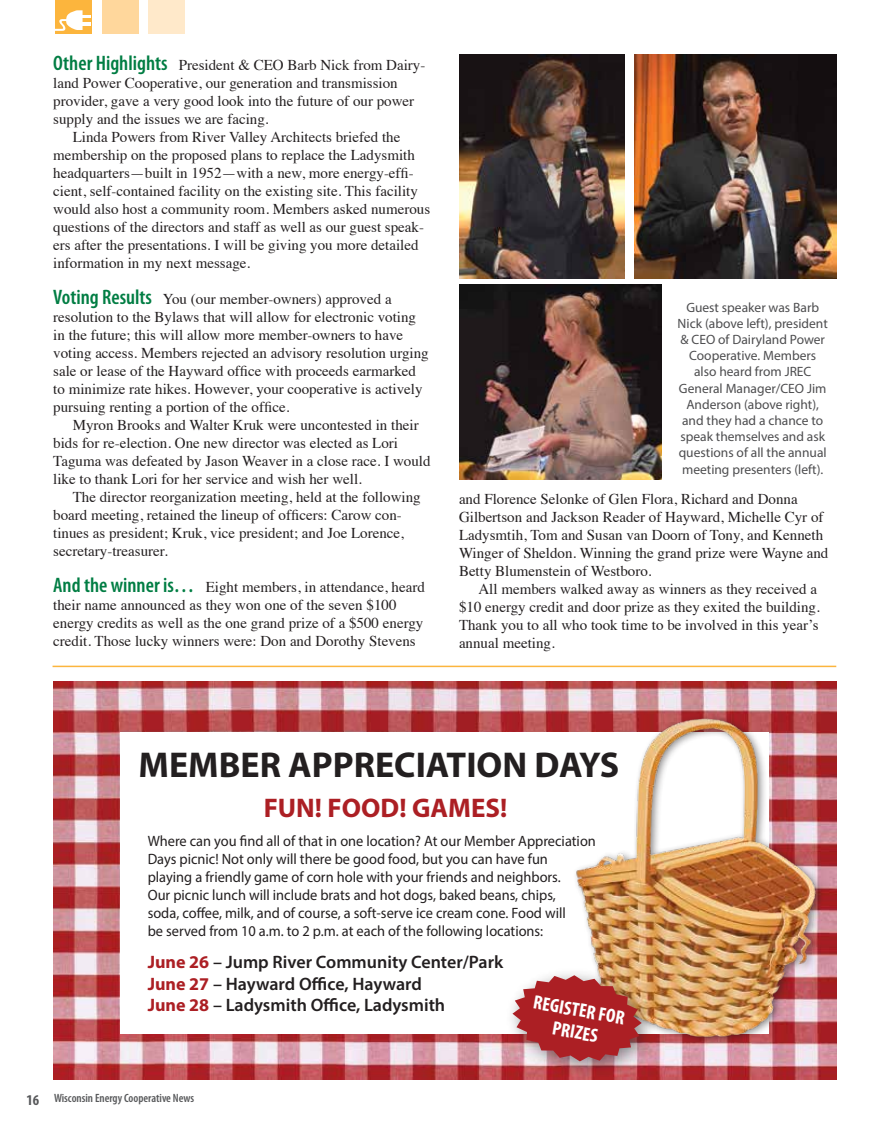
<style>
.page{position:relative;width:891px;height:1134px;background:#fff}
.page>*{position:absolute;margin:0;border:0;box-sizing:border-box;transform-origin:0 0}
.t1{font:700 36px "Myriad Pro";color:#231f20}
.t2{font:700 27px "Myriad Pro";color:#ac1f24}
.t3{font:700 condensed 19.5px/22.5px "Myriad Pro";color:#fff;text-align:center}
.t4{font:600 18px/21.6px "Myriad Pro";color:#231f20}
.t5{font:15px/18px "Times";color:#231f20}
.t6{font:15px/18px "Myriad Pro";color:#231f20;scale:.96 1}
.t7{font:13.5px/16.2px "Myriad Pro";color:#4d4d4f;text-align:center}
.t8{font:600 condensed 12px "Myriad Pro";color:#58595b}
.s1{font-family:"Myriad Pro";font-weight:600;font-stretch:condensed;font-size:21px;color:#007d43}
.s2{font-weight:700;color:#ac1f24}
.s3{font-weight:700;font-size:15px}
</style>
<div class="page">
<img style="left:54px;top:681px;width:783px;height:398px">
<div style="left:56px;top:0;width:36px;height:34px;background:#fcb53d"></div>
<div style="left:102px;top:0;width:37px;height:34px;background:#ffd79c"></div>
<div style="left:148px;top:0;width:37px;height:34px;background:#ffe9ca"></div>
<svg style="left:55px;top:10px;width:35px;height:21px"></svg>
<img style="left:459px;top:54px;width:165px;height:224px">
<img style="left:635px;top:54px;width:202px;height:224px">
<img style="left:459px;top:285px;width:203px;height:195px">
<div style="left:120px;top:732px;width:649px;height:301px;background:#fff"></div>
<img style="left:523px;top:689px;width:314px;height:387px">
<div style="left:504px;top:966px;width:155px;height:114px;background:#231f20;opacity:.5"></div>
<img style="left:512px;top:975px;width:130px;height:86px">
<hr style="left:53px;top:666px;width:783px;height:1px;background:#fcb53d">
<p class="t5" style="left:53px;top:54px;width:374px"><span class="s1">Other Highlights</span> President &amp; CEO Barb Nick from Dairy-</p>
<p class="t5" style="left:53px;top:72px;width:346px">land Power Cooperative, our generation and transmission</p>
<p class="t5" style="left:53px;top:90px;width:362px">provider, gave a very good look into the future of our power</p>
<p class="t5" style="left:53px;top:108px;width:217px">supply and the issues we are facing.</p>
<p class="t5" style="left:73px;top:126px;width:329px">Linda Powers from River Valley Architects briefed the</p>
<p class="t5" style="left:53px;top:144px;width:363px">membership on the proposed plans to replace the Ladysmith</p>
<p class="t5" style="left:53px;top:162px;width:362px">headquarters—built in 1952—with a new, more energy-effi-</p>
<p class="t5" style="left:53px;top:180px;width:366px">cient, self-contained facility on the existing site. This facility</p>
<p class="t5" style="left:53px;top:198px;width:379px">would also host a community room. Members asked numerous</p>
<p class="t5" style="left:53px;top:216px;width:372px">questions of the directors and staff as well as our guest speak-</p>
<p class="t5" style="left:53px;top:234px;width:367px">ers after the presentations. I will be giving you more detailed</p>
<p class="t5" style="left:53px;top:252px;width:199px">information in my next message.</p>
<p class="t5" style="left:53px;top:288px;width:377px"><span class="s1">Voting Results</span> You (our member-owners) approved a resolution to the Bylaws that will allow for electronic voting in the future; this will allow more member-owners to have voting access. Members rejected an advisory resolution urging sale or lease of the Hayward office with proceeds earmarked to minimize rate hikes. However, your cooperative is actively pursuing renting a portion of the office.</p>
<p class="t5" style="left:53px;top:414px;width:379px;text-indent:20px">Myron Brooks and Walter Kruk were uncontested in their bids for re-election. One new director was elected as Lori Taguma was defeated by Jason Weaver in a close race. I would like to thank Lori for her service and wish her well.</p>
<p class="t5" style="left:53px;top:486px;width:369px;text-indent:20px">The director reorganization meeting, held at the following board meeting, retained the lineup of officers: Carow con&shy;tinues as president; Kruk, vice president; and Joe Lorence, secretary-treasurer.</p>
<p class="t5" style="left:53px;top:576px;width:373px"><span class="s1">And the winner is…</span> Eight members, in attendance, heard their name announced as they won one of the seven $100 energy credits as well as the one grand prize of a $500 energy credit. Those lucky winners were: Don and Dorothy Stevens</p>
<p class="t7" style="left:678px;top:299px;width:152px">Guest speaker was Barb<br>Nick (above left), president &amp; CEO of Dairyland Power<br>Cooperative. Members also heard from JREC<br>General Manager/CEO Jim<br>Anderson (above right), and they had a chance to speak themselves and ask questions of all the annual meeting presenters (left).</p>
<p class="t5" style="left:459px;top:489px;width:371px">and Florence Selonke of Glen Flora, Richard and Donna Gilbertson and Jackson Reader of Hayward, Michelle Cyr of Ladysmtih, Tom and Susan van Doorn of Tony, and Kenneth Winger of Sheldon. Winning the grand prize were Wayne and Betty Blumenstein of Westboro.</p>
<p class="t5" style="left:459px;top:579px;width:362px;text-indent:20px">All members walked away as winners as they received a $10 energy credit and door prize as they exited the building.<br>Thank you to all who took time to be involved in this year’s annual meeting.</p>
<h1 class="t1" style="left:139px;top:741px;width:482px">MEMBER APPRECIATION DAYS</h1>
<h2 class="t2" style="left:264px;top:790px;width:245px">FUN! FOOD! GAMES!</h2>
<p class="t6" style="left:148px;top:831px;width:468px">Where can you find all of that in one location? At our Member Appreciation Days picnic! Not only will there be good food, but you can have fun playing a friendly game of corn hole with your friends and neighbors.<br>Our picnic lunch will include brats and hot dogs, baked beans, chips,<br>soda, coffee, milk, and of course, a soft-serve ice cream cone. Food will<br>be served from 10 a.m. to 2 p.m. at each of the following locations:</p>
<p class="t4" style="left:148px;top:951px;width:357px"><span class="s2">June 26</span> – Jump River Community Center/Park<br><span class="s2">June 27</span> – Hayward Office, Hayward<br><span class="s2">June 28</span> – Ladysmith Office, Ladysmith</p>
<h3 class="t3" style="left:536px;top:990px;width:94px;rotate:10deg">REGISTER FOR<br>PRIZES</h3>
<p class="t8" style="left:27px;top:1091px;width:169px"><span class="s3">16</span> Wisconsin Energy Cooperative News</p>
</div>
